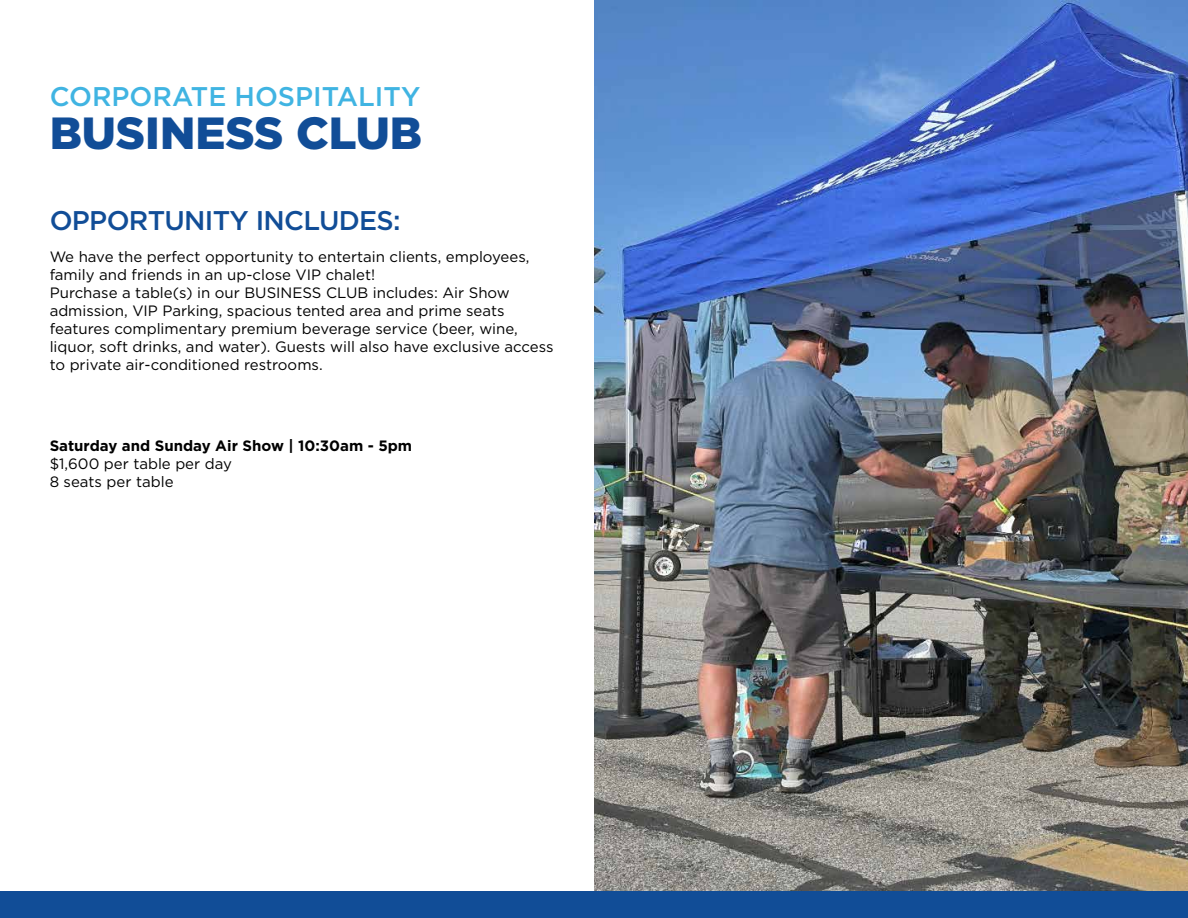
<style>
.page{position:relative;width:1188px;height:918px;background:#fff}
.page>*{position:absolute;margin:0;border:0;box-sizing:border-box;transform-origin:0 0}
.t1{font:900 45px "Gotham HTF";color:#114d97}
.t2{font:500 27px "Gotham HTF";color:#40b4e2}
.t3{font:500 27px "Gotham HTF";letter-spacing:-.025em;color:#114d97}
.t4{font:15px/18px "Gotham HTF";color:#000}
.t5{font:700 15px "Gotham HTF";color:#000}
</style>
<div class="page">
<div style="left:0;top:891px;width:1188px;height:27px;background:#114d97"></div>
<img style="left:594px;top:0;width:594px;height:891px">
<h2 class="t2" style="left:50px;top:81px;width:372px">CORPORATE HOSPITALITY</h2>
<h1 class="t1" style="left:50px;top:107px;width:374px">BUSINESS CLUB</h1>
<h2 class="t3" style="left:50px;top:205px;width:353px">OPPORTUNITY INCLUDES:</h2>
<p class="t4" style="left:50px;top:248px;width:505px">We have the perfect opportunity to entertain clients, employees, family and friends in an up-close VIP chalet!<br>Purchase a table(s) in our BUSINESS CLUB includes: Air Show admission, VIP Parking, spacious tented area and prime seats features complimentary premium beverage service (beer, wine, liquor, soft drinks, and water). Guests will also have exclusive access to private air-conditioned restrooms.</p>
<p class="t5" style="left:50px;top:437px;width:364px">Saturday and Sunday Air Show | 10:30am - 5pm</p>
<p class="t4" style="left:50px;top:455px;width:184px">$1,600 per table per day<br>8 seats per table</p>
</div>
